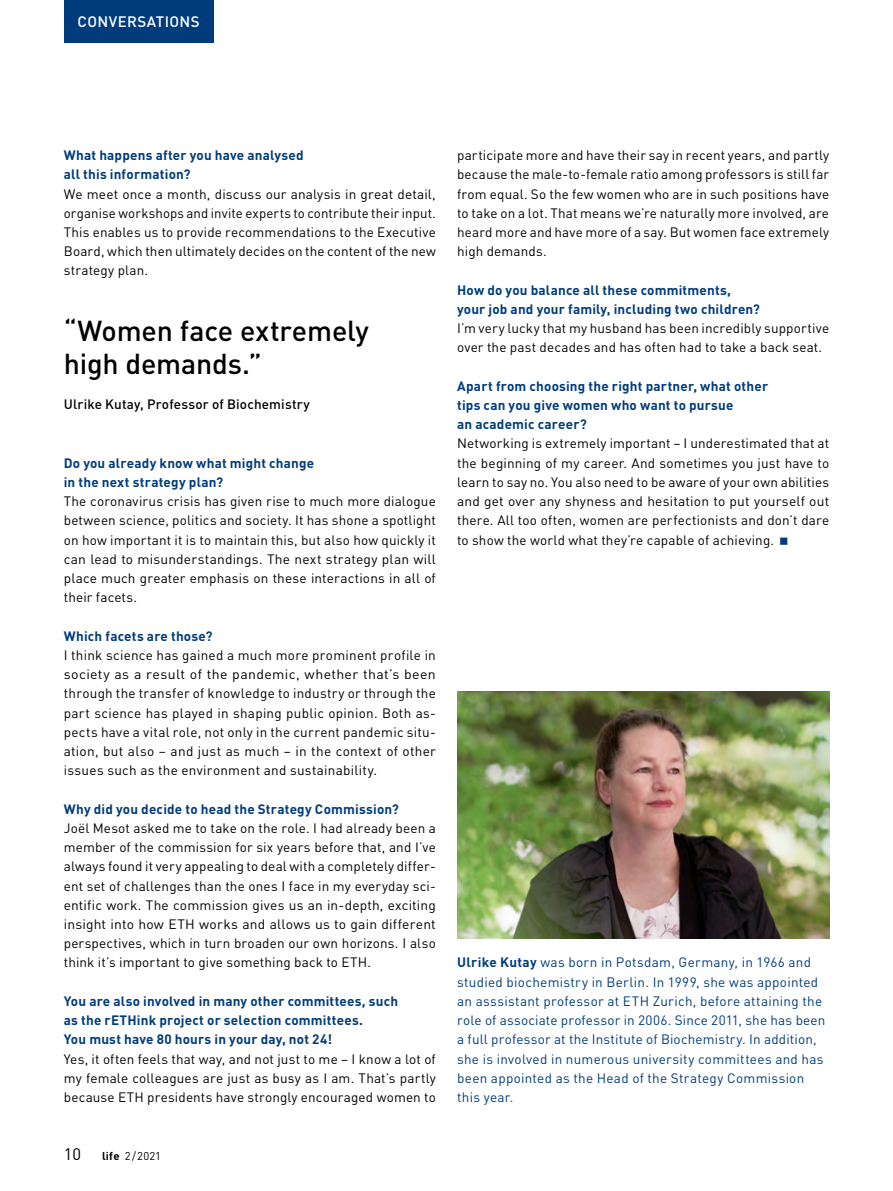
<style>
.page{position:relative;width:893px;height:1191px;background:#fff}
.page>*{position:absolute;margin:0;border:0;box-sizing:border-box;transform-origin:0 0}
.t1{font:500 28.5px/33px "DIN Pro";letter-spacing:-.005em;color:#000}
.t2{font:16.5px "DIN Pro";color:#000}
.t3{font:500 15px "DIN Pro";letter-spacing:.03em;color:#fff}
.t4{font:13.5px/19.2px "DIN Pro";letter-spacing:.01em;color:#000;text-align:justify}
.t5{font:700 13.5px/19.2px "DIN Pro";letter-spacing:.015em;color:#003c7c}
.t6{font:13.5px/19.2px "DIN Pro";letter-spacing:.02em;color:#003c7c}
.t7{font:500 13.5px "DIN Pro";letter-spacing:.01em;color:#000}
.t8{font:11.25px "DIN Pro";color:#000}
.s1{font-weight:700}
</style>
<div class="page">
<img style="left:457px;top:691px;width:372px;height:247px">
<div style="left:64px;top:0;width:149px;height:42px;background:#003c7c"></div>
<p class="t3" style="left:77px;top:9px;width:124px">CONVERSATIONS</p>
<p class="t5" style="left:64px;top:144px;width:241px">What happens after you have analysed all this information?</p>
<p class="t4" style="left:64px;top:183px;width:374px">We meet once a month, discuss our analysis in great detail, organise workshops and invite experts to contribute their input.<br>This enables us to provide recommendations to the Executive Board, which then ultimately decides on the content of the new strategy plan.</p>
<h1 class="t1" style="left:64px;top:311px;width:307px">“Women face extremely high demands.”</h1>
<p class="t7" style="left:64px;top:393px;width:248px">Ulrike Kutay, Professor of Biochemistry</p>
<p class="t5" style="left:64px;top:451px;width:252px">Do you already know what might change in the next strategy plan?</p>
<p class="t4" style="left:64px;top:490px;width:374px">The coronavirus crisis has given rise to much more dialogue between science, politics and society. It has shone a spotlight on how important it is to maintain this, but also how quickly it can lead to misunderstandings. The next strategy plan will place much greater emphasis on these interactions in all of their facets.</p>
<p class="t5" style="left:64px;top:624px;width:150px">Which facets are those?</p>
<p class="t4" style="left:64px;top:644px;width:374px">I think science has gained a much more prominent profile in society as a result of the pandemic, whether that’s been through the transfer of knowledge to industry or through the part science has played in shaping public opinion. Both as&shy;pects have a vital role, not only in the current pandemic situ&shy;ation, but also – and just as much – in the context of other issues such as the environment and sustainability.</p>
<p class="t5" style="left:64px;top:797px;width:337px">Why did you decide to head the Strategy Commission?</p>
<p class="t4" style="left:64px;top:817px;width:374px">Joël Mesot asked me to take on the role. I had already been a member of the commission for six years before that, and I’ve always found it very appealing to deal with a completely differ&shy;ent set of challenges than the ones I face in my everyday sci&shy;entific work. The commission gives us an in-depth, exciting insight into how ETH works and allows us to gain different perspectives, which in turn broaden our own horizons. I also think it’s important to give something back to ETH.</p>
<p class="t5" style="left:64px;top:989px;width:336px">You are also involved in many other committees, such as the rETHink project or selection committees.<br>You must have 80 hours in your day, not 24!</p>
<p class="t4" style="left:64px;top:1047px;width:374px">Yes, it often feels that way, and not just to me – I know a lot of my female colleagues are just as busy as I am. That’s partly because ETH presidents have strongly encouraged women to</p>
<p class="t2" style="left:64px;top:1140px;width:19px">10</p>
<p class="t8" style="left:102px;top:1146px;width:61px"><span class="s1">life</span> 2/2021</p>
<p class="t4" style="left:457px;top:144px;width:374px">participate more and have their say in recent years, and partly because the male-to-female ratio among professors is still far from equal. So the few women who are in such positions have to take on a lot. That means we’re naturally more involved, are heard more and have more of a say. But women face extremely high demands.</p>
<p class="t5" style="left:457px;top:278px;width:304px">How do you balance all these commitments, your job and your family, including two children?</p>
<p class="t4" style="left:457px;top:317px;width:374px">I’m very lucky that my husband has been incredibly supportive over the past decades and has often had to take a back seat.</p>
<p class="t5" style="left:457px;top:375px;width:313px">Apart from choosing the right partner, what other tips can you give women who want to pursue<br>an academic career?</p>
<p class="t4" style="left:457px;top:432px;width:374px">Networking is extremely important – I underestimated that at the beginning of my career. And sometimes you just have to learn to say no. You also need to be aware of your own abilities and get over any shyness and hesitation to put yourself out there. All too often, women are perfectionists and don’t dare to show the world what they’re capable of achieving.</p>
<p class="t6" style="left:457px;top:951px;width:370px"><span class="s1">Ulrike Kutay</span> was born in Potsdam, Germany, in 1966 and studied biochemistry in Berlin. In 1999, she was appointed an asssistant professor at ETH Zurich, before attaining the role of associate professor in 2006. Since 2011, she has been a full professor at the Institute of Biochemistry. In addition, she is involved in numerous university committees and has been appointed as the Head of the Strategy Commission this year.</p>
</div>
